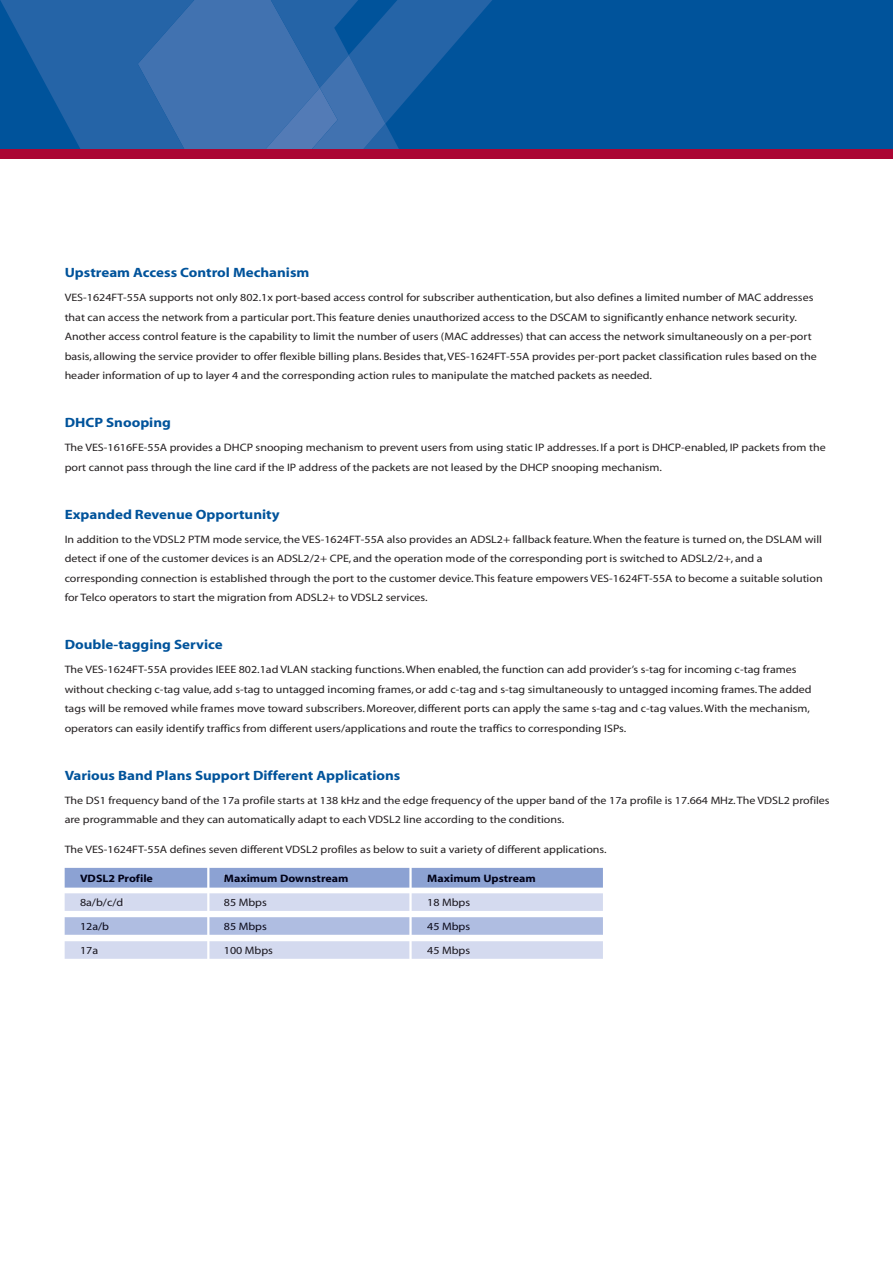
<style>
.page{position:relative;width:893px;height:1263px;background:#fff}
.page>*{position:absolute;margin:0;border:0;box-sizing:border-box;transform-origin:0 0}
.t1{font:700 13.5px "Myriad";color:#00539b;scale:1.11 1}
.t2{font:10.8px/19.5px "Myriad";color:#231f20;scale:1.11 1}
.t3{font:700 10.8px "Myriad";color:#000117;scale:1.11 1}
.t4{font:10.8px "Myriad";color:#18151d;scale:1.11 1}
.t5{font:10.8px "Myriad";color:#0b0a1a;scale:1.11 1}
</style>
<div class="page">
<svg style="left:65px;top:868px;width:538px;height:43px"></svg>
<svg style="left:65px;top:917px;width:538px;height:18px"></svg>
<div style="left:65px;top:941px;width:538px;height:18px;background:#d4daef"></div>
<div style="left:80px;top:874px;width:73px;height:8px;background:#8ca2d3"></div>
<div style="left:225px;top:874px;width:123px;height:8px;background:#8ca2d3"></div>
<div style="left:428px;top:874px;width:107px;height:10px;background:#8ca2d3"></div>
<div style="left:80px;top:898px;width:43px;height:8px;background:#d4daef"></div>
<div style="left:224px;top:898px;width:43px;height:10px;background:#d4daef"></div>
<div style="left:429px;top:898px;width:41px;height:10px;background:#d4daef"></div>
<div style="left:81px;top:922px;width:28px;height:8px;background:#afbde1"></div>
<div style="left:224px;top:922px;width:43px;height:10px;background:#afbde1"></div>
<div style="left:427px;top:922px;width:43px;height:10px;background:#afbde1"></div>
<div style="left:81px;top:947px;width:17px;height:7px;background:#d4daef"></div>
<div style="left:225px;top:946px;width:48px;height:10px;background:#d4daef"></div>
<div style="left:427px;top:946px;width:43px;height:10px;background:#d4daef"></div>
<hr style="left:207px;top:864px;width:2px;height:97px;background:#fff">
<hr style="left:409px;top:864px;width:3px;height:97px;background:#fff">
<div style="left:0;top:0;width:893px;height:155px;background:#00539b"></div>
<svg style="left:0;top:0;width:492px;height:149px"></svg>
<div style="left:0;top:149px;width:893px;height:10px;background:#ab0534"></div>
<p class="t1" style="left:65px;top:268px;width:222px">Upstream Access Control Mechanism</p>
<p class="t2" style="left:65px;top:289px;width:679px">VES-1624FT-55A supports not only 802.1x port-based access control for subscriber authentication, but also defines a limited number of MAC addresses that can access the network from a particular port. This feature denies unauthorized access to the DSCAM to significantly enhance network security.<br>Another access control feature is the capability to limit the number of users (MAC addresses) that can access the network simultaneously on a per-port basis, allowing the service provider to offer flexible billing plans. Besides that, VES-1624FT-55A provides per-port packet classification rules based on the header information of up to layer 4 and the corresponding action rules to manipulate the matched packets as needed.</p>
<p class="t1" style="left:65px;top:418px;width:97px">DHCP Snooping</p>
<p class="t2" style="left:65px;top:439px;width:687px">The VES-1616FE-55A provides a DHCP snooping mechanism to prevent users from using static IP addresses. If a port is DHCP-enabled, IP packets from the port cannot pass through the line card if the IP address of the packets are not leased by the DHCP snooping mechanism.</p>
<p class="t1" style="left:65px;top:509px;width:195px">Expanded Revenue Opportunity</p>
<p class="t2" style="left:65px;top:530px;width:684px">In addition to the VDSL2 PTM mode service, the VES-1624FT-55A also provides an ADSL2+ fallback feature. When the feature is turned on, the DSLAM will detect if one of the customer devices is an ADSL2/2+ CPE, and the operation mode of the corresponding port is switched to ADSL2/2+, and a corresponding connection is established through the port to the customer device. This feature empowers VES-1624FT-55A to become a suitable solution for Telco operators to start the migration from ADSL2+ to VDSL2 services.</p>
<p class="t1" style="left:65px;top:640px;width:144px">Double-tagging Service</p>
<p class="t2" style="left:65px;top:661px;width:674px">The VES-1624FT-55A provides IEEE 802.1ad VLAN stacking functions. When enabled, the function can add provider’s s-tag for incoming c-tag frames without checking c-tag value, add s-tag to untagged incoming frames, or add c-tag and s-tag simultaneously to untagged incoming frames. The added tags will be removed while frames move toward subscribers. Moreover, different ports can apply the same s-tag and c-tag values. With the mechanism, operators can easily identify traffics from different users/applications and route the traffics to corresponding ISPs.</p>
<p class="t1" style="left:65px;top:770px;width:304px">Various Band Plans Support Different Applications</p>
<p class="t2" style="left:65px;top:791px;width:691px">The DS1 frequency band of the 17a profile starts at 138 kHz and the edge frequency of the upper band of the 17a profile is 17.664 MHz. The VDSL2 profiles are programmable and they can automatically adapt to each VDSL2 line according to the conditions.</p>
<p class="t2" style="left:65px;top:841px;width:490px">The VES-1624FT-55A defines seven different VDSL2 profiles as below to suit a variety of different applications.</p>
<p class="t3" style="left:80px;top:874px;width:67px">VDSL2 Profile</p>
<p class="t3" style="left:224px;top:874px;width:114px">Maximum Downstream</p>
<p class="t3" style="left:427px;top:874px;width:99px">Maximum Upstream</p>
<p class="t4" style="left:80px;top:898px;width:40px">8a/b/c/d</p>
<p class="t4" style="left:224px;top:898px;width:40px">85 Mbps</p>
<p class="t4" style="left:427px;top:898px;width:40px">18 Mbps</p>
<p class="t5" style="left:80px;top:922px;width:28px">12a/b</p>
<p class="t5" style="left:224px;top:922px;width:40px">85 Mbps</p>
<p class="t5" style="left:427px;top:922px;width:40px">45 Mbps</p>
<p class="t4" style="left:80px;top:946px;width:18px">17a</p>
<p class="t4" style="left:224px;top:946px;width:46px">100 Mbps</p>
<p class="t4" style="left:427px;top:946px;width:40px">45 Mbps</p>
</div>
